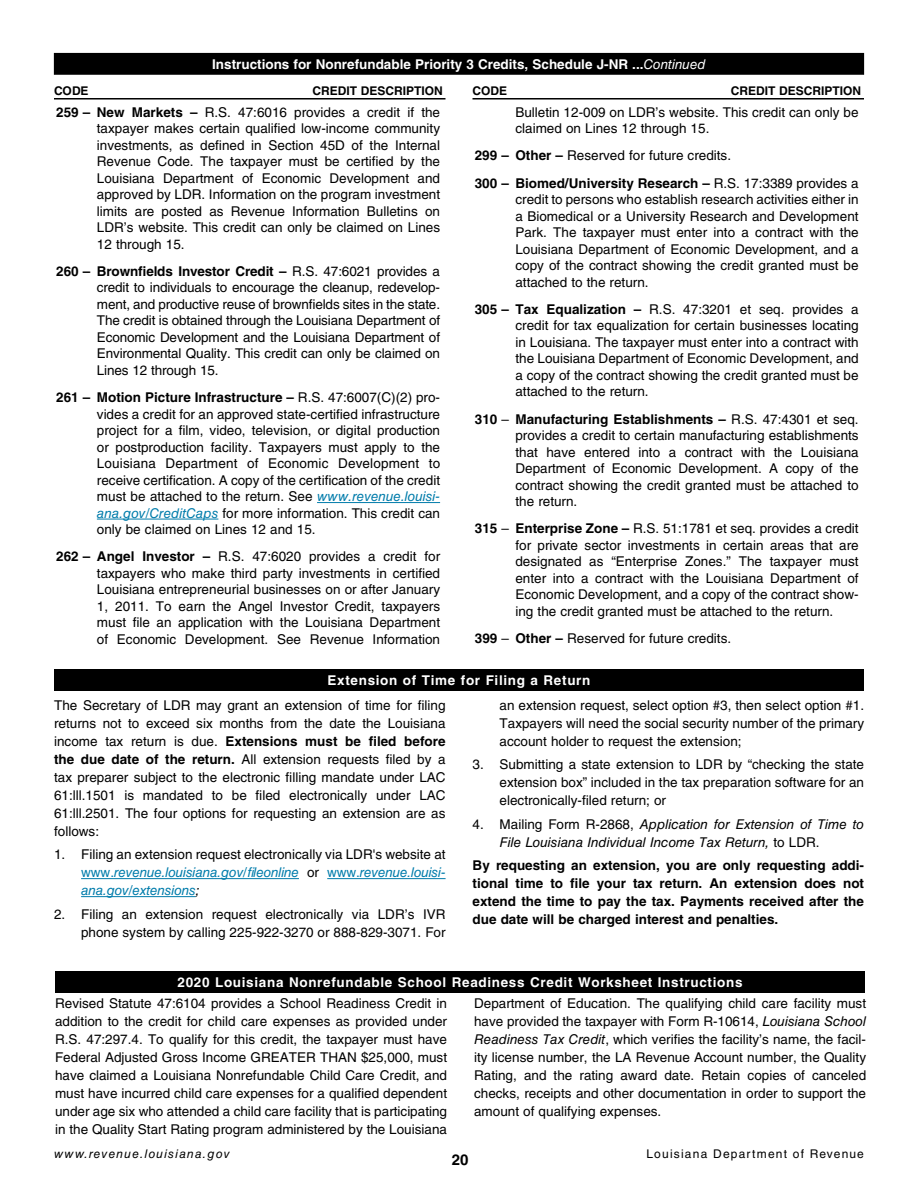
<style>
.page{position:relative;width:918px;height:1188px;background:#fff}
.page>*{position:absolute;margin:0;border:0;box-sizing:border-box;transform-origin:0 0}
.t1{font:700 15px "Helvetica LT Std";color:#000}
.t2{font:13.5px/16.5px "Helvetica LT Std";color:#000;text-align:justify}
.t3{font:700 13.5px/18px "Helvetica LT Std";color:#000;text-align:justify}
.t4{font:italic 13.5px/18px "Helvetica LT Std";letter-spacing:-.01em;color:#007cab;text-align:justify}
.t5{font:700 13.5px "Helvetica LT Std";letter-spacing:.05em;color:#fff}
.t6{font:italic 13.5px/18px "Helvetica LT Std";color:#000}
.t7{font:700 13.5px "Helvetica LT Std";color:#fff}
.t8{font:700 12px "Helvetica LT Std";color:#000}
.t9{font:12px "Helvetica LT Std";letter-spacing:.1em;color:#000}
.t10{font:italic 12px "Helvetica LT Std";letter-spacing:.1em;color:#000}
.s1{font-weight:400;font-style:italic}
.s2{font-weight:700}
.s3{font-style:italic;color:#007cab}
.s4{font-style:normal;color:#000}
.s5{font-style:normal}
.s6{color:#000}
.s7{font-style:italic}
</style>
<div class="page">
<div style="left:54px;top:53px;width:810px;height:21px;background:#000"></div>
<div style="left:54px;top:53px;width:810px;height:22px;border:1px solid #000"></div>
<hr style="left:54px;top:98px;width:392px;height:2px;background:#000">
<hr style="left:472px;top:98px;width:392px;height:2px;background:#000">
<hr style="left:317px;top:502px;width:123px;height:1px;background:#007cab">
<hr style="left:97px;top:519px;width:121px;height:1px;background:#007cab">
<div style="left:54px;top:669px;width:810px;height:21px;background:#000"></div>
<hr style="left:81px;top:878px;width:218px;height:1px;background:#007cab">
<hr style="left:327px;top:878px;width:119px;height:1px;background:#007cab">
<hr style="left:81px;top:896px;width:115px;height:1px;background:#007cab">
<div style="left:55px;top:972px;width:810px;height:21px;background:#000"></div>
<p class="t7" style="left:212px;top:56px;width:495px">Instructions for Nonrefundable Priority 3 Credits, Schedule J-NR ...<span class="s1">Continued</span></p>
<p class="t8" style="left:54px;top:83px;width:36px">CODE</p>
<p class="t8" style="left:312px;top:83px;width:132px">CREDIT DESCRIPTION</p>
<p class="t8" style="left:472px;top:83px;width:36px">CODE</p>
<p class="t8" style="left:731px;top:83px;width:132px">CREDIT DESCRIPTION</p>
<p class="t2" style="left:97px;top:104px;width:345px;text-indent:-41px"><span class="s2">259 – New Markets –</span> R.S. 47:6016 provides a credit if the taxpayer makes certain qualified low-income community investments, as defined in Section 45D of the Internal Revenue Code. The taxpayer must be certified by the Louisiana Department of Economic Development and approved by LDR. Information on the program investment limits are posted as Revenue Information Bulletins on LDR’s website. This credit can only be claimed on Lines 12 through 15.</p>
<p class="t2" style="left:97px;top:263px;width:345px;text-indent:-41px"><span class="s2">260 – Brownfields Investor Credit –</span> R.S. 47:6021 provides a credit to individuals to encourage the cleanup, redevelop&shy;ment, and productive reuse of brownfields sites in the state.<br>The credit is obtained through the Louisiana Department of Economic Development and the Louisiana Department of Environmental Quality. This credit can only be claimed on Lines 12 through 15.</p>
<p class="t2" style="left:97px;top:389px;width:345px;text-indent:-41px"><span class="s2">261 – Motion Picture Infrastructure –</span> R.S. 47:6007(C)(2) pro&shy;vides a credit for an approved state-certified infrastructure project for a film, video, television, or digital production or postproduction facility. Taxpayers must apply to the Louisiana Department of Economic Development to receive certification. A copy of the certification of the credit must be attached to the return. See <span class="s3">www.revenue.louisi&shy;ana.gov/CreditCaps</span> for more information. This credit can only be claimed on Lines 12 and 15.</p>
<p class="t2" style="left:97px;top:548px;width:345px;text-indent:-41px"><span class="s2">262 – Angel Investor –</span> R.S. 47:6020 provides a credit for taxpayers who make third party investments in certified Louisiana entrepreneurial businesses on or after January 1, 2011. To earn the Angel Investor Credit, taxpayers must file an application with the Louisiana Department of Economic Development. See Revenue Information</p>
<p class="t2" style="left:515px;top:104px;width:345px">Bulletin 12-009 on LDR’s website. This credit can only be claimed on Lines 12 through 15.</p>
<p class="t2" style="left:475px;top:142px;width:385px;line-height:27.3px"><span class="s2">299 – Other –</span> Reserved for future credits.<br><span class="s2">300 – Biomed/University Research –</span> R.S. 17:3389 provides a</p>
<p class="t2" style="left:515px;top:191px;width:345px">credit to persons who establish research activities either in a Biomedical or a University Research and Development Park. The taxpayer must enter into a contract with the Louisiana Department of Economic Development, and a copy of the contract showing the credit granted must be attached to the return.</p>
<p class="t2" style="left:515px;top:301px;width:345px;text-indent:-41px"><span class="s2">305 – Tax Equalization –</span> R.S. 47:3201 et seq. provides a credit for tax equalization for certain businesses locating in Louisiana. The taxpayer must enter into a contract with the Louisiana Department of Economic Development, and a copy of the contract showing the credit granted must be attached to the return.</p>
<p class="t2" style="left:515px;top:411px;width:345px;text-indent:-41px"><span class="s2">310</span> – <span class="s2">Manufacturing Establishments –</span> R.S. 47:4301 et seq. provides a credit to certain manufacturing establishments that have entered into a contract with the Louisiana Department of Economic Development. A copy of the contract showing the credit granted must be attached to the return.</p>
<p class="t2" style="left:515px;top:520px;width:345px;text-indent:-41px"><span class="s2">315</span> – <span class="s2">Enterprise Zone –</span> R.S. 51:1781 et seq. provides a credit for private sector investments in certain areas that are designated as “Enterprise Zones.” The taxpayer must enter into a contract with the Louisiana Department of Economic Development, and a copy of the contract show&shy;ing the credit granted must be attached to the return.</p>
<p class="t2" style="left:475px;top:630px;width:258px"><span class="s2">399</span> – <span class="s2">Other –</span> Reserved for future credits.</p>
<p class="t5" style="left:328px;top:672px;width:264px">Extension of Time for Filing a Return</p>
<p class="t2" style="left:54px;top:696px;width:393px;line-height:18px">The Secretary of LDR may grant an extension of time for filing returns not to exceed six months from the date the Louisiana income tax return is due. <span class="s2">Extensions must be filed before the due date of the return.</span> All extension requests filed by a tax preparer subject to the electronic filling mandate under LAC 61:lll.1501 is mandated to be filed electronically under LAC 61:lll.2501. The four options for requesting an extension are as follows:</p>
<p class="t4" style="left:81px;top:845px;width:366px;text-indent:-27px"><span class="s4">1. Filing an extension request electronically via LDR's website at </span><span class="s5">www.</span>revenue.louisiana.gov/fileonline <span class="s4">or</span> <span class="s5">www.</span>revenue.louisi&shy;ana.gov/extensions<span class="s6">;</span></p>
<p class="t2" style="left:54px;top:905px;width:393px;line-height:18px;text-align:right">2. Filing an extension request electronically via LDR’s IVR phone system by calling 225-922-3270 or 888-829-3071. For</p>
<p class="t2" style="left:500px;top:696px;width:366px;line-height:18px">an extension request, select option #3, then select option #1.<br>Taxpayers will need the social security number of the primary account holder to request the extension;</p>
<p class="t2" style="left:500px;top:755px;width:366px;line-height:18px;text-indent:-27px">3. Submitting a state extension to LDR by “checking the state extension box” included in the tax preparation software for an electronically-filed return; or</p>
<p class="t6" style="left:500px;top:815px;width:366px;text-indent:-27px"><span class="s5">4. Mailing Form R-2868,</span> Application for Extension of Time to<br>File Louisiana Individual Income Tax Return, <span class="s5">to LDR.</span></p>
<p class="t3" style="left:473px;top:856px;width:393px">By requesting an extension, you are only requesting addi&shy;tional time to file your tax return. An extension does not extend the time to pay the tax. Payments received after the due date will be charged interest and penalties.</p>
<p class="t5" style="left:178px;top:974px;width:566px">2020 Louisiana Nonrefundable School Readiness Credit Worksheet Instructions</p>
<p class="t2" style="left:55px;top:994px;width:394px;line-height:18px">Revised Statute 47:6104 provides a School Readiness Credit in addition to the credit for child care expenses as provided under R.S. 47:297.4. To qualify for this credit, the taxpayer must have Federal Adjusted Gross Income GREATER THAN $25,000, must have claimed a Louisiana Nonrefundable Child Care Credit, and must have incurred child care expenses for a qualified dependent under age six who attended a child care facility that is participating in the Quality Start Rating program administered by the Louisiana</p>
<p class="t2" style="left:474px;top:994px;width:394px;line-height:18px">Department of Education. The qualifying child care facility must have provided the taxpayer with Form R-10614, <span class="s7">Louisiana School Readiness Tax Credit</span>, which verifies the facility’s name, the facil&shy;ity license number, the LA Revenue Account number, the Quality Rating, and the rating award date. Retain copies of canceled checks, receipts and other documentation in order to support the amount of qualifying expenses.</p>
<p class="t10" style="left:54px;top:1147px;width:177px">www.revenue.louisiana.gov</p>
<p class="t9" style="left:646px;top:1147px;width:219px">Louisiana Department of Revenue</p>
<p class="t1" style="left:452px;top:1151px;width:18px">20</p>
</div>
